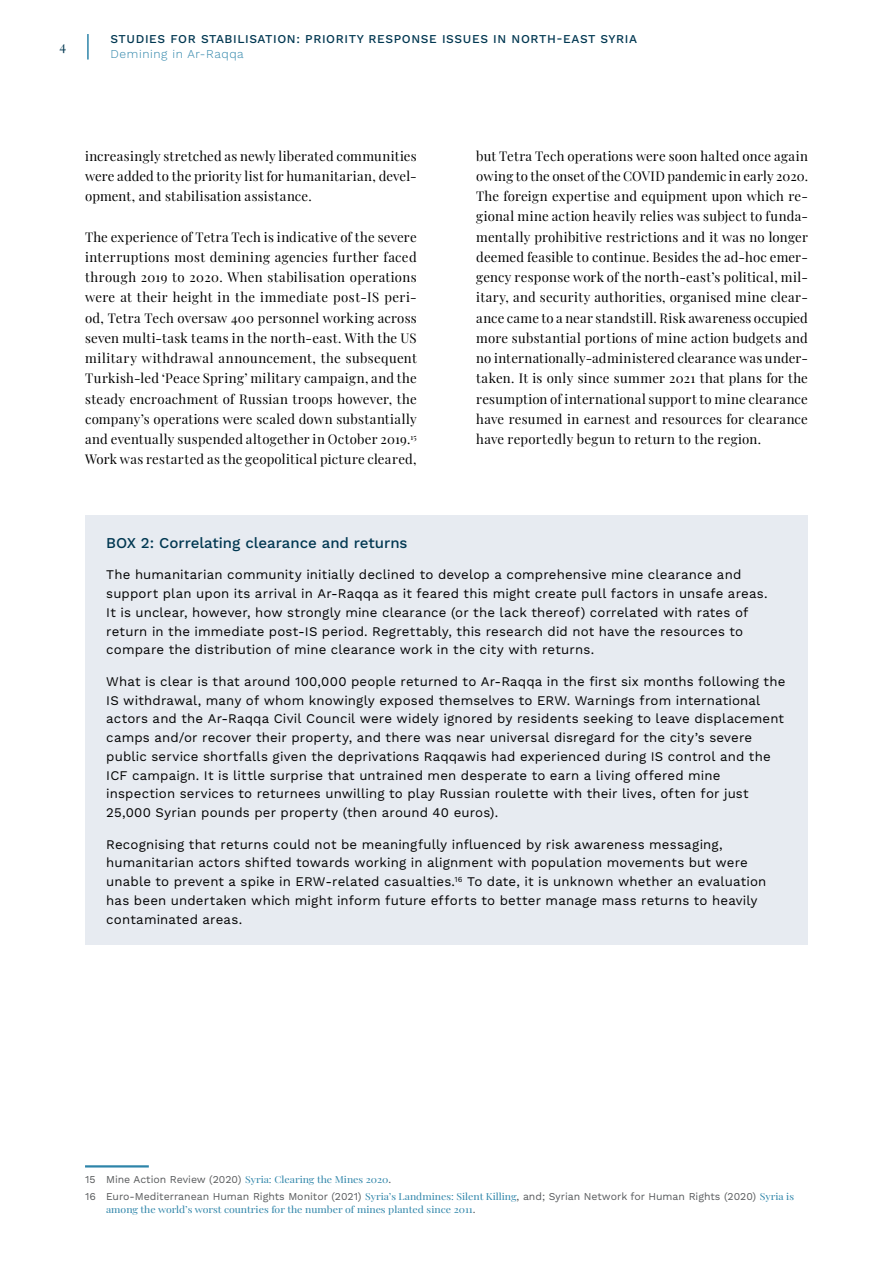
<style>
.page{position:relative;width:893px;height:1263px;background:#fff}
.page>*{position:absolute;margin:0;border:0;box-sizing:border-box;transform-origin:0 0}
.Box_Title{font:500 15px "Work Sans";color:#003751}
.t1{font:13.5px "Playfair Display";color:#003751}
.Box_Body{font:13.2px/18.8px "Work Sans";letter-spacing:.01em;color:#000}
.Body{font:13.2px/20.2px "Playfair Display";letter-spacing:.02em;color:#000;text-align:justify}
.t2{font:500 12px "Work Sans";letter-spacing:.05em;color:#003751}
.t3{font:300 12px "Work Sans";letter-spacing:.05em;color:#2d84a9}
.Footnote{font:10.5px "Work Sans";color:#57595b}
.Footnote-2{font:9.45px "Playfair Display";color:#2d84a9;scale:1.11 1}
.s1{font-family:"Work Sans";font-size:10.5px;color:#57595b}
.s2{font-family:"Playfair Display";font-size:9.45px;color:#2d84a9}
</style>
<div class="page">
<hr style="left:87px;top:34px;width:2px;height:26px;background:#2d84a9">
<hr style="left:85px;top:1165px;width:64px;height:2px;background:#2d84a9">
<div style="left:85px;top:515px;width:722px;height:430px;background:#e7ebf1"></div>
<p class="t1" style="left:60px;top:35px;width:8px">4</p>
<p class="t2" style="left:111px;top:32px;width:528px">STUDIES FOR STABILISATION: PRIORITY RESPONSE ISSUES IN NORTH-EAST SYRIA</p>
<p class="t3" style="left:111px;top:46px;width:135px">Demining in Ar-Raqqa</p>
<p class="Body" style="left:85px;top:144px;width:333px">increasingly stretched as newly liberated communities were added to the priority list for humanitarian, devel&shy;opment, and stabilisation assistance.</p>
<p class="Body" style="left:85px;top:225px;width:333px">The experience of Tetra Tech is indicative of the severe interruptions most demining agencies further faced through 2019 to 2020. When stabilisation operations were at their height in the immediate post-IS peri&shy;od, Tetra Tech oversaw 400 personnel working across seven multi-task teams in the north-east. With the US military withdrawal announcement, the subsequent Turkish-led ‘Peace Spring’ military campaign, and the steady encroachment of Russian troops however, the company’s operations were scaled down substantially and eventually suspended altogether in October 2019.<sup>15<br></sup>Work was restarted as the geopolitical picture cleared,</p>
<p class="Body" style="left:476px;top:144px;width:333px">but Tetra Tech operations were soon halted once again owing to the onset of the COVID pandemic in early 2020.<br>The foreign expertise and equipment upon which re&shy;gional mine action heavily relies was subject to funda&shy;mentally prohibitive restrictions and it was no longer deemed feasible to continue. Besides the ad-hoc emer&shy;gency response work of the north-east’s political, mil&shy;itary, and security authorities, organised mine clear&shy;ance came to a near standstill. Risk awareness occupied more substantial portions of mine action budgets and no internationally-administered clearance was under&shy;taken. It is only since summer 2021 that plans for the resumption of international support to mine clearance have resumed in earnest and resources for clearance have reportedly begun to return to the region.</p>
<p class="Box_Title" style="left:106px;top:534px;width:303px">BOX 2: Correlating clearance and returns</p>
<p class="Box_Body" style="left:106px;top:566px;width:663px">The humanitarian community initially declined to develop a comprehensive mine clearance and support plan upon its arrival in Ar-Raqqa as it feared this might create pull factors in unsafe areas.<br>It is unclear, however, how strongly mine clearance (or the lack thereof) correlated with rates of return in the immediate post-IS period. Regrettably, this research did not have the resources to compare the distribution of mine clearance work in the city with returns.</p>
<p class="Box_Body" style="left:106px;top:672px;width:681px">What is clear is that around 100,000 people returned to Ar-Raqqa in the first six months following the IS withdrawal, many of whom knowingly exposed themselves to ERW. Warnings from international actors and the Ar-Raqqa Civil Council were widely ignored by residents seeking to leave displacement camps and/or recover their property, and there was near universal disregard for the city’s severe public service shortfalls given the deprivations Raqqawis had experienced during IS control and the ICF campaign. It is little surprise that untrained men desperate to earn a living offered mine inspection services to returnees unwilling to play Russian roulette with their lives, often for just 25,000 Syrian pounds per property (then around 40 euros).</p>
<p class="Box_Body" style="left:106px;top:835px;width:662px">Recognising that returns could not be meaningfully influenced by risk awareness messaging, humanitarian actors shifted towards working in alignment with population movements but were unable to prevent a spike in ERW-related casualties.<sup>16</sup> To date, it is unknown whether an evaluation has been undertaken which might inform future efforts to better manage mass returns to heavily contaminated areas.</p>
<p class="Footnote-2" style="left:85px;top:1172px;width:277px"><span class="s1">15 Mine Action Review (2020)</span> Syria: Clearing the Mines 2020<span class="s1">.</span></p>
<p class="Footnote" style="left:85px;top:1190px;width:710px">16 Euro-Mediterranean Human Rights Monitor (2021) <span class="s2">Syria’s Landmines: Silent Killing</span>, and; Syrian Network for Human Rights (2020) <span class="s2">Syria is</span></p>
<p class="Footnote-2" style="left:106px;top:1202px;width:334px">among the world’s worst countries for the number of mines planted since 2011<span class="s1">.</span></p>
</div>
